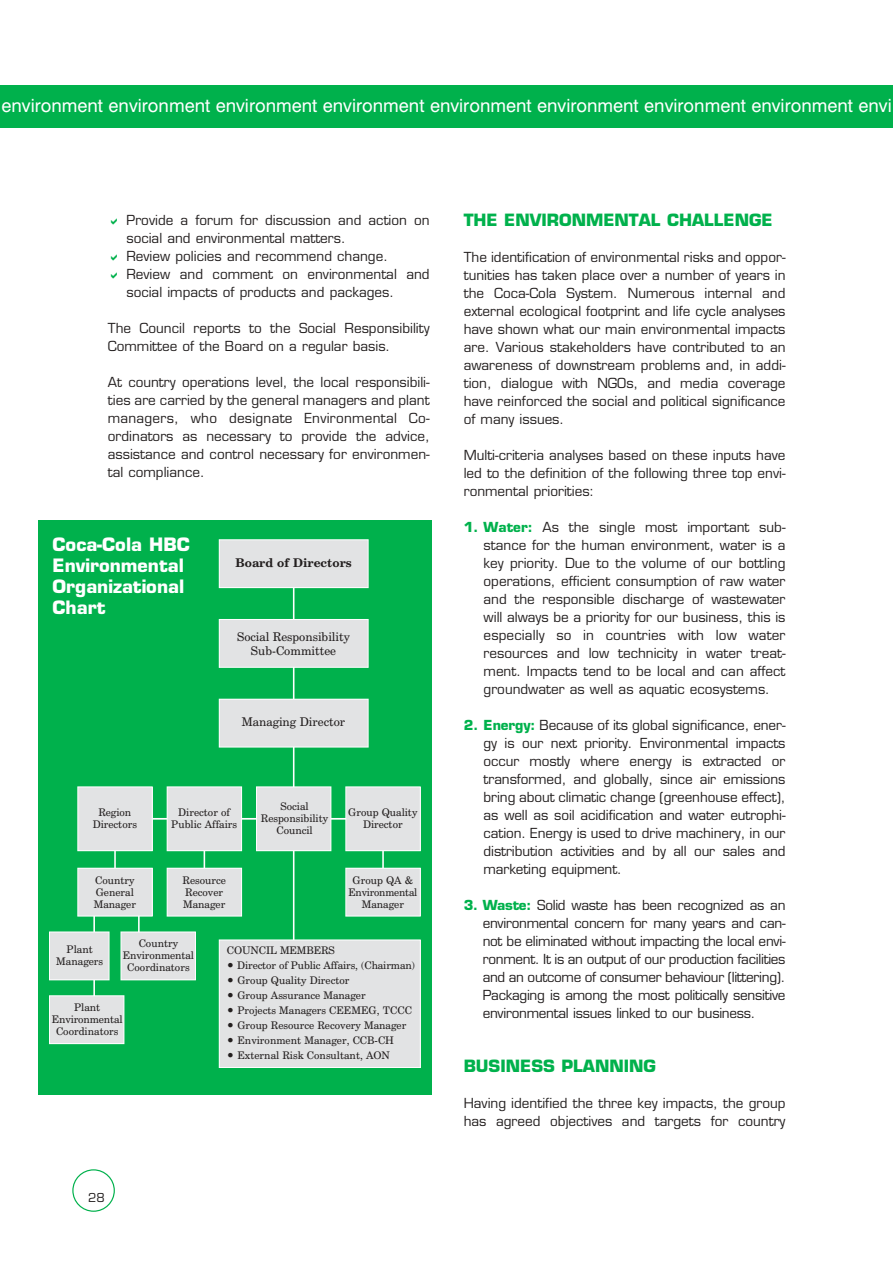
<style>
.page{position:relative;width:893px;height:1263px;background:#fff}
.page>*{position:absolute;margin:0;border:0;box-sizing:border-box;transform-origin:0 0}
.t1{font:18px "UB Helvetica";color:#fff}
.t2{font:700 18px/21px "Eurostile Gr";color:#fff}
.t3{font:700 16.5px "Eurostile Gr";color:#00b14c}
.t4{font:13.5px/18px "Eurostile Gr";color:#231f1f;text-align:justify}
.t5{font:12px/13.5px "UB Century";color:#231f1f;text-align:center}
.t6{font:12px "UB Century Bold";color:#231f1f}
.t7{font:12px "Eurostile Gr";color:#231f1f}
.t8{font:10.5px/12px "UB Century";color:#231f1f;text-align:center}
.s1{font-weight:700;color:#00b14c}
</style>
<div class="page">
<div style="left:38px;top:521px;width:394px;height:574px;background:#00b14c"></div>
<hr style="left:151px;top:818px;width:238px;height:2px;background:#fff">
<hr style="left:293px;top:565px;width:1px;height:463px;background:#fff">
<hr style="left:203px;top:812px;width:2px;height:96px;background:#fff">
<hr style="left:114px;top:812px;width:2px;height:96px;background:#fff">
<hr style="left:93px;top:900px;width:2px;height:112px;background:#fff">
<hr style="left:138px;top:892px;width:2px;height:64px;background:#fff">
<hr style="left:382px;top:812px;width:2px;height:96px;background:#fff">
<div style="left:219px;top:540px;width:149px;height:48px;background:#e2e3e4"></div>
<div style="left:219px;top:539px;width:149px;height:49px;border:1px solid #fff"></div>
<div style="left:219px;top:619px;width:149px;height:48px;background:#e2e3e4"></div>
<div style="left:219px;top:619px;width:149px;height:49px;border:1px solid #fff"></div>
<div style="left:219px;top:699px;width:149px;height:48px;background:#e2e3e4"></div>
<div style="left:219px;top:699px;width:149px;height:48px;border:1px solid #fff"></div>
<div style="left:219px;top:940px;width:201px;height:128px;background:#e2e3e4"></div>
<div style="left:219px;top:940px;width:201px;height:128px;border:1px solid #fff"></div>
<div style="left:167px;top:787px;width:74px;height:64px;background:#e2e3e4"></div>
<div style="left:167px;top:786px;width:75px;height:65px;border:1px solid #fff"></div>
<div style="left:78px;top:787px;width:74px;height:64px;background:#e2e3e4"></div>
<div style="left:77px;top:786px;width:76px;height:65px;border:1px solid #fff"></div>
<div style="left:256px;top:787px;width:75px;height:64px;background:#e2e3e4"></div>
<div style="left:256px;top:786px;width:75px;height:65px;border:1px solid #fff"></div>
<div style="left:346px;top:787px;width:74px;height:64px;background:#e2e3e4"></div>
<div style="left:345px;top:786px;width:75px;height:65px;border:1px solid #fff"></div>
<div style="left:167px;top:868px;width:74px;height:48px;background:#e2e3e4"></div>
<div style="left:167px;top:868px;width:75px;height:49px;border:1px solid #fff"></div>
<div style="left:346px;top:868px;width:74px;height:48px;background:#e2e3e4"></div>
<div style="left:345px;top:868px;width:75px;height:49px;border:1px solid #fff"></div>
<div style="left:78px;top:868px;width:74px;height:48px;background:#e2e3e4"></div>
<div style="left:77px;top:868px;width:76px;height:49px;border:1px solid #fff"></div>
<div style="left:121px;top:932px;width:74px;height:48px;background:#e2e3e4"></div>
<div style="left:120px;top:932px;width:76px;height:48px;border:1px solid #fff"></div>
<div style="left:49px;top:932px;width:60px;height:48px;background:#e2e3e4"></div>
<div style="left:49px;top:932px;width:60px;height:48px;border:1px solid #fff"></div>
<div style="left:49px;top:996px;width:75px;height:48px;background:#e2e3e4"></div>
<div style="left:49px;top:995px;width:75px;height:49px;border:1px solid #fff"></div>
<div style="left:0;top:85px;width:892px;height:43px;background:#00b14c"></div>
<svg style="left:72px;top:1169px;width:43px;height:43px"></svg>
<h1 class="t1" style="left:2px;top:99px;width:891px">environment environment environment environment environment environment environment environment envi</h1>
<p class="t4" style="left:126px;top:212px;width:305px;text-align:left">Provide a forum for discussion and action on social and environmental matters.<br>Review policies and recommend change.<br>Review and comment on environmental and social impacts of products and packages.</p>
<p class="t4" style="left:108px;top:320px;width:323px">The Council reports to the Social Responsibility<br>Committee of the Board on a regular basis.</p>
<p class="t4" style="left:108px;top:374px;width:323px">At country operations level, the local responsibili&shy;ties are carried by the general managers and plant managers, who designate Environmental Co&shy;ordinators as necessary to provide the advice, assistance and control necessary for environmen&shy;tal compliance.</p>
<h1 class="t2" style="left:53px;top:536px;width:139px">Coca-Cola HBC<br>Environmental<br>Organizational<br>Chart</h1>
<p class="t6" style="left:235px;top:558px;width:118px">Board of Directors</p>
<p class="t5" style="left:237px;top:631px;width:114px">Social Responsibility<br>Sub-Committee</p>
<p class="t5" style="left:242px;top:717px;width:105px">Managing Director</p>
<p class="t8" style="left:93px;top:807px;width:46px">Region<br>Directors</p>
<p class="t8" style="left:171px;top:807px;width:67px">Director of<br>Public Affairs</p>
<p class="t8" style="left:261px;top:801px;width:69px">Social<br>Responsibility<br>Council</p>
<p class="t8" style="left:348px;top:807px;width:71px">Group Quality<br>Director</p>
<p class="t8" style="left:94px;top:876px;width:44px;text-align:left">Country<br>General<br>Manager</p>
<p class="t8" style="left:182px;top:876px;width:45px;text-align:left">Resource<br>Recover<br>Manager</p>
<p class="t8" style="left:348px;top:876px;width:70px">Group QA &amp;<br>Environmental<br>Manager</p>
<p class="t8" style="left:123px;top:938px;width:72px">Country<br>Environmental<br>Coordinators</p>
<p class="t8" style="left:227px;top:944px;width:190px;line-height:15px;text-align:left">COUNCIL MEMBERS<br>ñ Director of Public Affairs, (Chairman) ñ Group Quality Director<br>ñ Group Assurance Manager<br>ñ Projects Managers CEEMEG, TCCC ñ Group Resource Recovery Manager ñ Environment Manager, CCB-CH<br>ñ External Risk Consultant, AON</p>
<p class="t8" style="left:56px;top:944px;width:48px">Plant<br>Managers</p>
<p class="t8" style="left:52px;top:1002px;width:72px">Plant<br>Environmental<br>Coordinators</p>
<p class="t7" style="left:88px;top:1193px;width:18px">28</p>
<p class="t3" style="left:463px;top:214px;width:310px">THE ENVIRONMENTAL CHALLENGE</p>
<p class="t4" style="left:463px;top:250px;width:323px">The identification of environmental risks and oppor&shy;tunities has taken place over a number of years in the Coca-Cola System. Numerous internal and external ecological footprint and life cycle analyses have shown what our main environmental impacts are. Various stakeholders have contributed to an awareness of downstream problems and, in addi&shy;tion, dialogue with NGOs, and media coverage have reinforced the social and political significance of many issues.</p>
<p class="t4" style="left:463px;top:448px;width:323px">Multi-criteria analyses based on these inputs have led to the definition of the following three top envi&shy;ronmental priorities:</p>
<p class="t4" style="left:483px;top:520px;width:303px;text-indent:-20px"><span class="s1">1. Water:</span> As the single most important sub&shy;stance for the human environment, water is a key priority. Due to the volume of our bottling operations, efficient consumption of raw water and the responsible discharge of wastewater will always be a priority for our business, this is especially so in countries with low water resources and low technicity in water treat&shy;ment. Impacts tend to be local and can affect groundwater as well as aquatic ecosystems.</p>
<p class="t4" style="left:483px;top:718px;width:303px;text-indent:-20px"><span class="s1">2. Energy:</span> Because of its global significance, ener&shy;gy is our next priority. Environmental impacts occur mostly where energy is extracted or transformed, and globally, since air emissions bring about climatic change (greenhouse effect), as well as soil acidification and water eutrophi&shy;cation. Energy is used to drive machinery, in our distribution activities and by all our sales and marketing equipment.</p>
<p class="t4" style="left:482px;top:898px;width:304px;text-indent:-19px"><span class="s1">3. Waste:</span> Solid waste has been recognized as an environmental concern for many years and can&shy;not be eliminated without impacting the local envi&shy;ronment. It is an output of our production facilities and an outcome of consumer behaviour (littering).<br>Packaging is among the most politically sensitive environmental issues linked to our business.</p>
<p class="t3" style="left:463px;top:1060px;width:194px">BUSINESS PLANNING</p>
<p class="t4" style="left:463px;top:1096px;width:323px">Having identified the three key impacts, the group has agreed objectives and targets for country</p>
</div>
